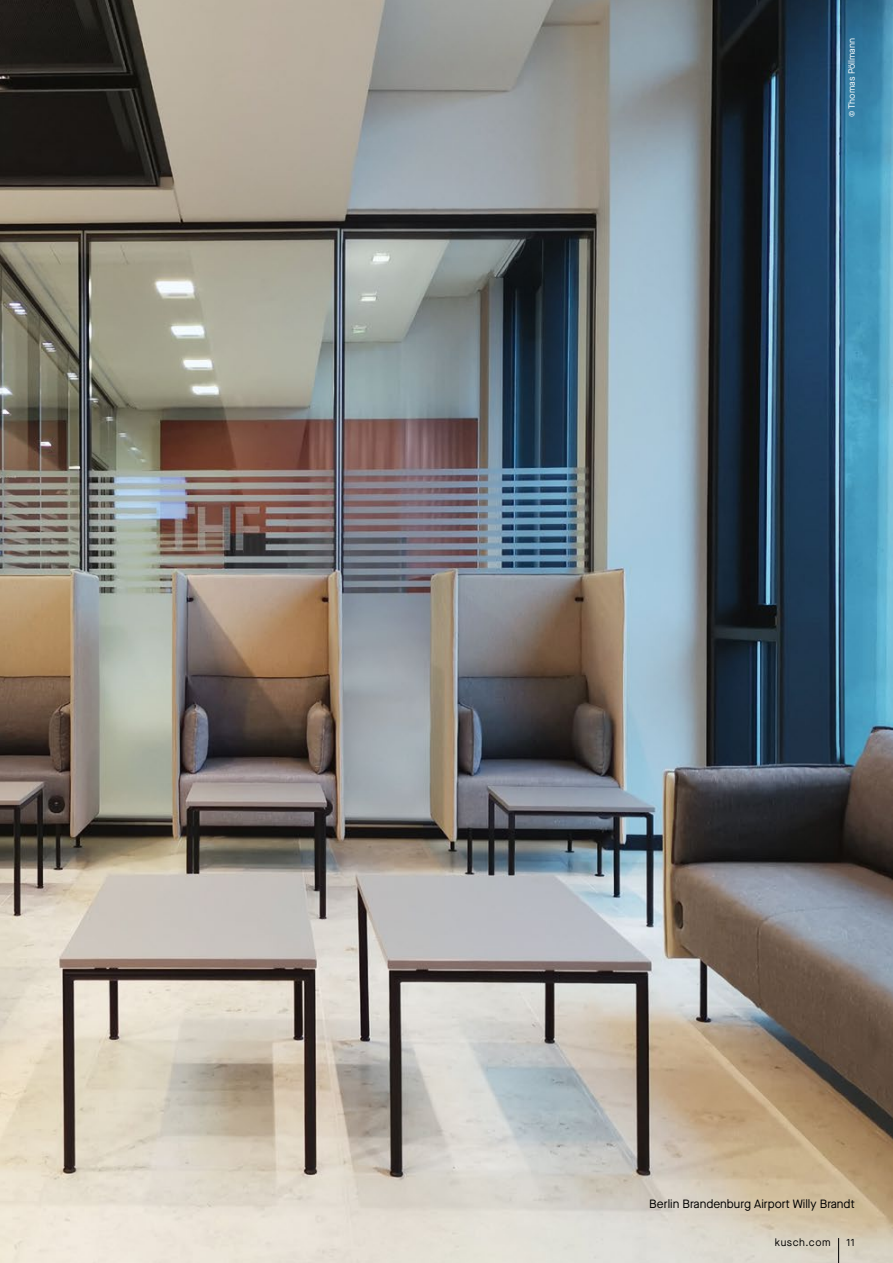
<style>
.page{position:relative;width:893px;height:1263px;background:#fff}
.page>*{position:absolute;margin:0;border:0;box-sizing:border-box;transform-origin:0 0}
.t1{font:12px "Maison Neue";color:#000}
.t2{font:10.5px "Maison Neue";letter-spacing:.05em;color:#000}
.t3{font:9px "Maison Neue";color:#fff}
</style>
<div class="page">
<img style="left:0;top:0;width:893px;height:1263px">
<svg style="left:838px;top:1238px;width:1px;height:25px"></svg>
<p class="t3" style="left:846px;top:117px;width:80px;rotate:-90deg">© Thomas Pöllmann</p>
<p class="t1" style="left:649px;top:1195px;width:207px">Berlin Brandenburg Airport Willy Brandt</p>
<p class="t2" style="left:775px;top:1235px;width:57px">kusch.com</p>
<p class="t2" style="left:847px;top:1235px;width:10px">11</p>
</div>
